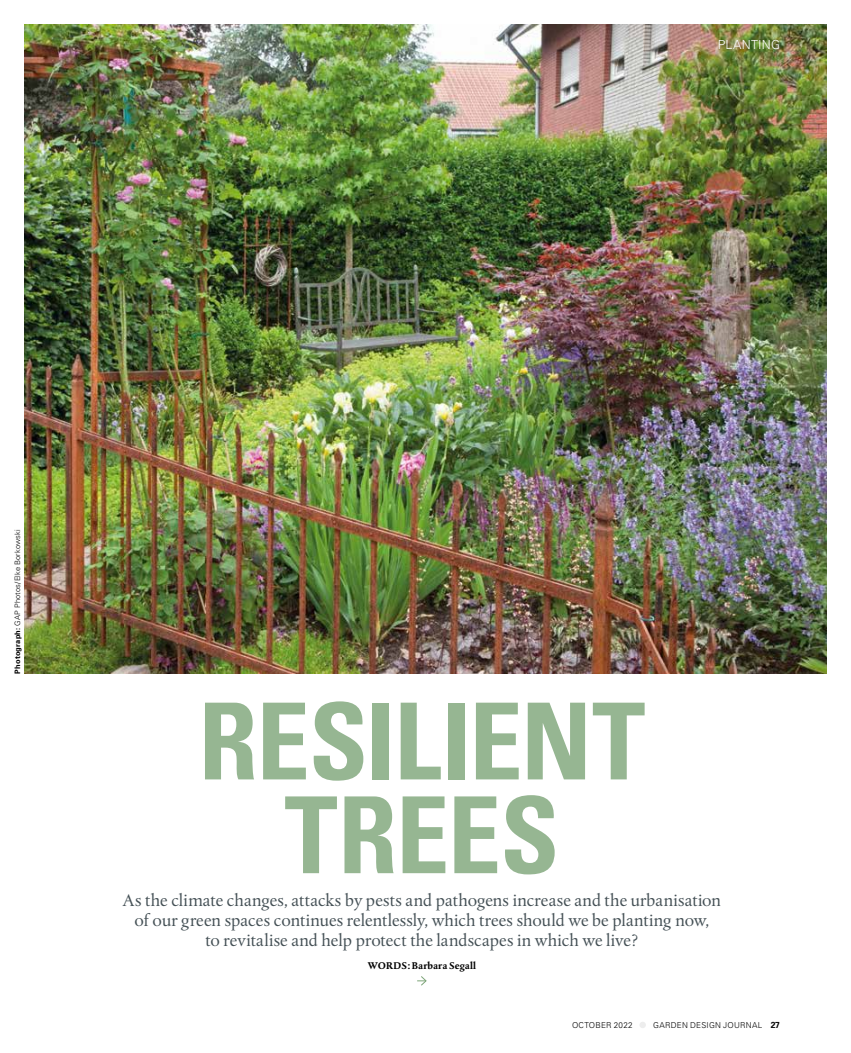
<style>
.page{position:relative;width:851px;height:1053px;background:#fff}
.page>*{position:absolute;margin:0;border:0;box-sizing:border-box;transform-origin:0 0}
.t1{font:700 condensed 106.25px/93.8px "Univers";letter-spacing:-.01em;color:#96b692;text-align:center}
.t2{font:17.5px/20px "Albertina";color:#445055;text-align:center}
.t3{font:300 12.5px "Univers";letter-spacing:.015em;color:#fff}
.t4{font:700 10px "Albertina";letter-spacing:.02em;color:#000}
.t5{font:300 8.12px "Univers";letter-spacing:.025em;color:#000}
.t6{font:300 7.5px "Univers";letter-spacing:.015em;color:#000}
.s1{font-weight:700}
.s2{font-weight:700;font-size:8.75px}
</style>
<div class="page">
<img style="left:25px;top:25px;width:801px;height:648px">
<div style="left:639px;top:1021px;width:6px;height:7px;background:#ededed;border-radius:50%"></div>
<svg style="left:417px;top:976px;width:10px;height:10px"></svg>
<p class="t3" style="left:717px;top:37px;width:64px">PLANTING</p>
<p class="t6" style="left:13px;top:673px;width:146px;rotate:-90deg"><span class="s1">Photograph:</span> GAP Photos/Elke Borkowski</p>
<h1 class="t1" style="left:198px;top:694px;width:448px">RESILIENT<br>TREES</h1>
<p class="t2" style="left:123px;top:890px;width:600px">As the climate changes, attacks by pests and pathogens increase and the urbanisation of our green spaces continues relentlessly, which trees should we be planting now,<br>to revitalise and help protect the landscapes in which we live?</p>
<p class="t4" style="left:368px;top:959px;width:109px">WORDS: Barbara Segall</p>
<p class="t5" style="left:572px;top:1020px;width:62px">OCTOBER 2022</p>
<p class="t5" style="left:653px;top:1020px;width:128px">GARDEN DESIGN JOURNAL <span class="s2">27</span></p>
</div>
